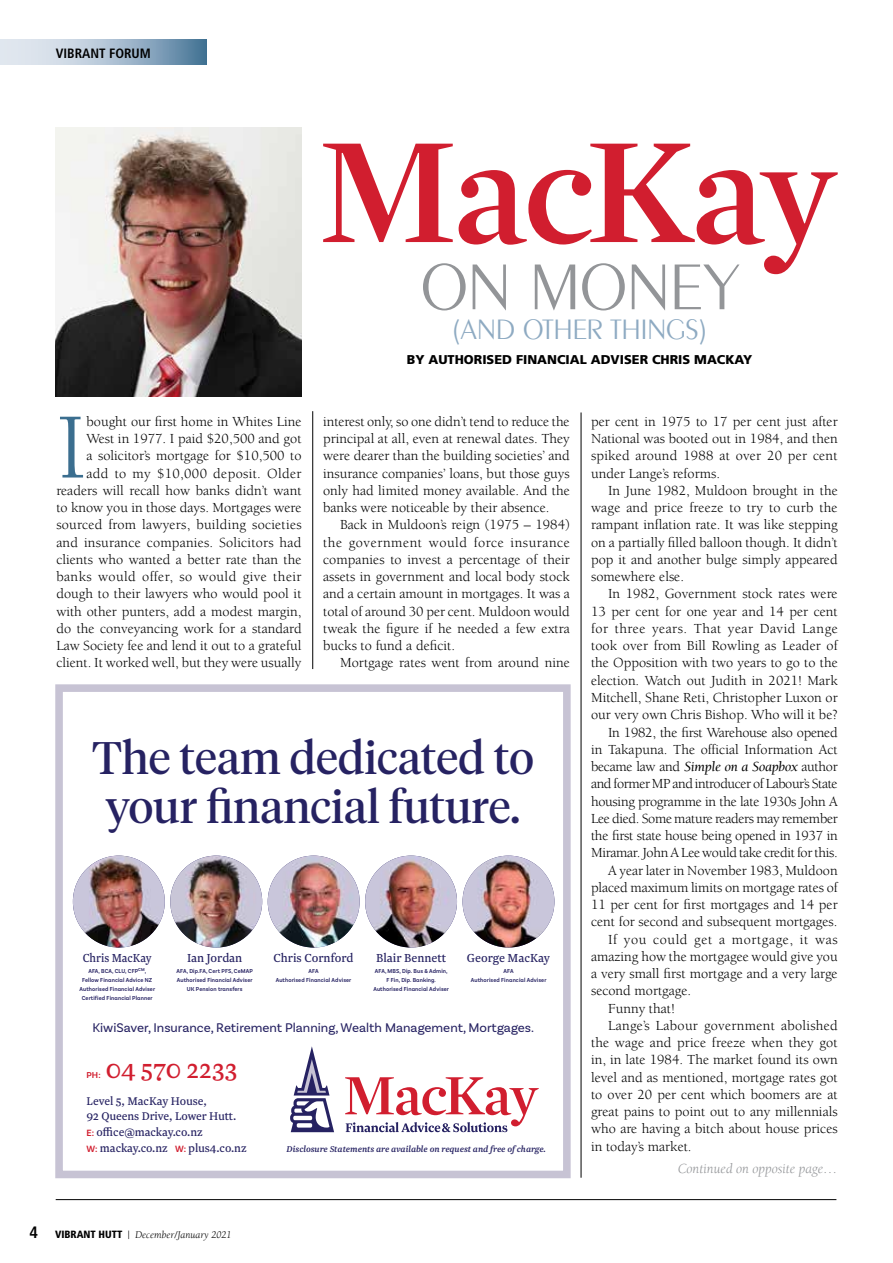
<style>
.page{position:relative;width:893px;height:1263px;background:#fff}
.page>*{position:absolute;margin:0;border:0;box-sizing:border-box;transform-origin:0 0}
.t1{font:95.7px "Berkeley Std";color:#3b6e8f}
.t2{font:300 69px "Peignot";letter-spacing:-.025em;color:#939598}
.t3{font:45.45px/48.4px "Tiempos Headline";color:#262262}
.t4{font:300 30px "Peignot";letter-spacing:-.02em;color:#8eaac2}
.t5{font:28.2px "Newzald";color:#d11e2f}
.t6{font:700 condensed 16.5px "Frutiger";color:#000}
.t7{font:14.25px/17.2px "Berkeley Std";color:#000;text-align:justify}
.t8{font:14.25px "Berkeley Std";letter-spacing:-.02em;color:#000}
.t9{font:14.25px "Berkeley Std";letter-spacing:-.03em;color:#000}
.t10{font:14.25px "Berkeley Std";letter-spacing:-.025em;color:#000}
.t11{font:14.25px "Berkeley Std";letter-spacing:.035em;color:#000}
.t12{font:14.25px "Berkeley Std";letter-spacing:.02em;color:#000}
.t13{font:14.25px "Berkeley Std";letter-spacing:.04em;color:#000}
.t14{font:italic 14.25px "Berkeley Std";color:#939598}
.t15{font:13.65px "Newzald";color:#262262}
.t16{font:13.65px "Newzald";color:#262262;scale:.94 1}
.t17{font:700 condensed 13.5px "Frutiger";color:#000}
.t18{font:13.2px "Basic Sans";color:#262262}
.t19{font:13.05px/15.9px "Newzald";color:#262262}
.t20{font:900 12.75px "Frutiger";color:#000}
.t21{font:italic 10.5px "Berkeley Std";color:#000}
.t22{font:italic 500 9.9px "Newzald";color:#262262}
.t23{font:600 9px "Basic Sans Alt";color:#d11e2f}
.t24{font:600 6px/9.1px "Basic Sans Alt";letter-spacing:.02em;color:#262262;text-align:center;scale:.94 1}
.s1{font-style:italic}
.s2{font-family:"Basic Sans Alt";font-weight:600;font-size:9.6px;color:#d11e2f}
.s3{font-family:"Frutiger";font-weight:900;font-style:normal;font-stretch:condensed}
</style>
<div class="page">
<hr style="left:56px;top:1199px;width:780px;height:1px;background:#000">
<svg style="left:0;top:39px;width:207px;height:25px;background:#a9bdd0"></svg>
<hr style="left:312px;top:411px;width:1px;height:258px;background:#000">
<img style="left:55px;top:128px;width:247px;height:269px">
<div style="left:55px;top:684px;width:516px;height:494px;border:8px solid #c7c3d4"></div>
<svg style="left:345px;top:1077px;width:194px;height:55px"></svg>
<svg style="left:290px;top:1046px;width:44px;height:86px"></svg>
<img style="left:73px;top:856px;width:92px;height:91px;border-radius:46px">
<img style="left:365px;top:856px;width:92px;height:91px;border-radius:46px">
<img style="left:463px;top:856px;width:91px;height:91px;border-radius:46px">
<img style="left:170px;top:856px;width:92px;height:91px;border-radius:46px">
<img style="left:268px;top:856px;width:92px;height:91px;border-radius:46px">
<hr style="left:581px;top:412px;width:1px;height:766px;background:#000">
<svg style="left:323px;top:144px;width:130px;height:98px"></svg>
<svg style="left:459px;top:144px;width:379px;height:130px"></svg>
<p class="t17" style="left:56px;top:45px;width:97px">VIBRANT FORUM</p>
<h2 class="t2" style="left:420px;top:247px;width:321px">ON MONEY</h2>
<h3 class="t4" style="left:452px;top:312px;width:256px">(AND OTHER THINGS)</h3>
<p class="t20" style="left:407px;top:351px;width:347px">BY AUTHORISED FINANCIAL ADVISER CHRIS MACKAY</p>
<p class="t7" style="left:56px;top:413px;width:247px;text-align:right">bought our first home in Whites Line West in 1977. I paid $20,500 and got<br>a solicitor’s mortgage for $10,500 to<br>add to my $10,000 deposit. Older readers will recall how banks didn’t want to know you in those days. Mortgages were sourced from lawyers, building societies and insurance companies. Solicitors had clients who wanted a better rate than the banks would offer, so would give their dough to their lawyers who would pool it with other punters, add a modest margin, do the conveyancing work for a standard Law Society fee and lend it out to a grateful client. It worked well, but they were usually</p>
<p class="t7" style="left:591px;top:413px;width:248px">per cent in 1975 to 17 per cent just after National was booted out in 1984, and then spiked around 1988 at over 20 per cent under Lange’s reforms.</p>
<p class="t7" style="left:323px;top:413px;width:248px">interest only, so one didn’t tend to reduce the principal at all, even at renewal dates. They were dearer than the building societies’ and insurance companies’ loans, but those guys only had limited money available. And the banks were noticeable by their absence.</p>
<p class="t7" style="left:323px;top:516px;width:248px;text-indent:17px">Back in Muldoon’s reign (1975 – 1984) the government would force insurance companies to invest a percentage of their assets in government and local body stock and a certain amount in mortgages. It was a total of around 30 per cent. Muldoon would tweak the figure if he needed a few extra bucks to fund a deficit.</p>
<p class="t7" style="left:340px;top:654px;width:231px">Mortgage rates went from around nine</p>
<h1 class="t1" style="left:56px;top:396px;width:32px">I</h1>
<p class="t7" style="left:591px;top:482px;width:248px;text-indent:17px">In June 1982, Muldoon brought in the wage and price freeze to try to curb the rampant inflation rate. It was like stepping on a partially filled balloon though. It didn’t pop it and another bulge simply appeared somewhere else.</p>
<p class="t7" style="left:608px;top:586px;width:231px">In 1982, Government stock rates were</p>
<p class="t7" style="left:591px;top:603px;width:248px">13 per cent for one year and 14 per cent</p>
<p class="t11" style="left:591px;top:621px;width:248px">for three years. That year David Lange</p>
<p class="t7" style="left:591px;top:637px;width:248px">took over from Bill Rowling as Leader of</p>
<p class="t7" style="left:591px;top:655px;width:248px">the Opposition with two years to go to the</p>
<p class="t7" style="left:591px;top:672px;width:248px">election. Watch out Judith in 2021! Mark</p>
<p class="t7" style="left:591px;top:689px;width:248px">Mitchell, Shane Reti, Christopher Luxon or</p>
<p class="t7" style="left:591px;top:706px;width:248px">our very own Chris Bishop. Who will it be?</p>
<p class="t8" style="left:608px;top:724px;width:231px">In 1982, the first Warehouse also opened</p>
<p class="t7" style="left:591px;top:741px;width:248px">in Takapuna. The official Information Act</p>
<p class="t8" style="left:591px;top:759px;width:248px">became law and <span class="s1">Simple on a Soapbox</span> author</p>
<p class="t9" style="left:591px;top:776px;width:248px">and former MP and introducer of Labour’s State</p>
<p class="t8" style="left:591px;top:793px;width:248px">housing programme in the late 1930s John A</p>
<p class="t8" style="left:591px;top:811px;width:248px">Lee died. Some mature readers may remember</p>
<p class="t8" style="left:591px;top:828px;width:248px">the first state house being opened in 1937 in</p>
<p class="t10" style="left:591px;top:845px;width:248px">Miramar. John A Lee would take credit for this.</p>
<p class="t7" style="left:608px;top:862px;width:231px">A year later in November 1983, Muldoon</p>
<p class="t7" style="left:591px;top:879px;width:248px">placed maximum limits on mortgage rates of</p>
<p class="t7" style="left:591px;top:896px;width:248px">11 per cent for first mortgages and 14 per</p>
<p class="t7" style="left:591px;top:913px;width:248px">cent for second and subsequent mortgages.</p>
<p class="t13" style="left:608px;top:931px;width:231px">If you could get a mortgage, it was</p>
<p class="t7" style="left:591px;top:948px;width:248px">amazing how the mortgagee would give you</p>
<p class="t7" style="left:591px;top:965px;width:248px">a very small first mortgage and a very large</p>
<p class="t7" style="left:591px;top:982px;width:102px">second mortgage.</p>
<p class="t7" style="left:608px;top:1000px;width:69px">Funny that!</p>
<p class="t12" style="left:608px;top:1018px;width:231px">Lange’s Labour government abolished</p>
<p class="t7" style="left:591px;top:1034px;width:248px">the wage and price freeze when they got</p>
<p class="t7" style="left:591px;top:1051px;width:248px">in, in late 1984. The market found its own</p>
<p class="t7" style="left:591px;top:1069px;width:248px">level and as mentioned, mortgage rates got</p>
<p class="t7" style="left:591px;top:1086px;width:248px">to over 20 per cent which boomers are at</p>
<p class="t7" style="left:591px;top:1103px;width:248px">great pains to point out to any millennials</p>
<p class="t7" style="left:591px;top:1120px;width:248px">who are having a bitch about house prices</p>
<p class="t7" style="left:591px;top:1138px;width:102px">in today’s market.</p>
<h3 class="t3" style="left:92px;top:732px;width:443px">The team dedicated to your financial future.</h3>
<p class="t15" style="left:273px;top:949px;width:81px">Chris Cornford</p>
<p class="t24" style="left:276px;top:966px;width:82px">AFA<br>Authorised Financial Adviser</p>
<p class="t16" style="left:83px;top:949px;width:75px">Chris MacKay</p>
<p class="t24" style="left:79px;top:966px;width:82px">AFA, BCA, CLU, CFP<sup>CM</sup>,<br>Fellow Financial Advice NZ<br>Authorised Financial Adviser<br>Certified Financial Planner</p>
<p class="t15" style="left:187px;top:949px;width:57px">Ian Jordan</p>
<p class="t24" style="left:177px;top:966px;width:83px">AFA, Dip.FA, Cert PFS, CeMAP<br>Authorised Financial Adviser<br>UK Pension transfers</p>
<p class="t15" style="left:376px;top:949px;width:71px">Blair Bennett</p>
<p class="t24" style="left:373px;top:966px;width:82px">AFA, MBS, Dip. Bus &amp; Admin,<br>F Fin, Dip. Banking.<br>Authorised Financial Adviser</p>
<p class="t15" style="left:467px;top:949px;width:85px">George MacKay</p>
<p class="t24" style="left:471px;top:966px;width:82px">AFA<br>Authorised Financial Adviser</p>
<p class="t18" style="left:93px;top:1019px;width:443px">KiwiSaver, Insurance, Retirement Planning, Wealth Management, Mortgages.</p>
<p class="t23" style="left:87px;top:1069px;width:16px">PH:</p>
<h3 class="t5" style="left:106px;top:1052px;width:134px">04 570 2233</h3>
<p class="t19" style="left:86px;top:1092px;width:162px">Level 5, MacKay House,<br>92 Queens Drive, Lower Hutt.<br><span class="s2">E:</span> office@mackay.co.nz<br><span class="s2">W:</span> mackay.co.nz <span class="s2">W:</span> plus4.co.nz</p>
<p class="t22" style="left:287px;top:1143px;width:261px">Disclosure Statements are available on request and free of charge.</p>
<p class="t6" style="left:30px;top:1222px;width:10px">4</p>
<p class="t21" style="left:55px;top:1229px;width:178px"><span class="s3">VIBRANT HUTT</span> | December/January 2021</p>
<p class="t14" style="left:678px;top:1161px;width:161px">Continued on opposite page…</p>
</div>
